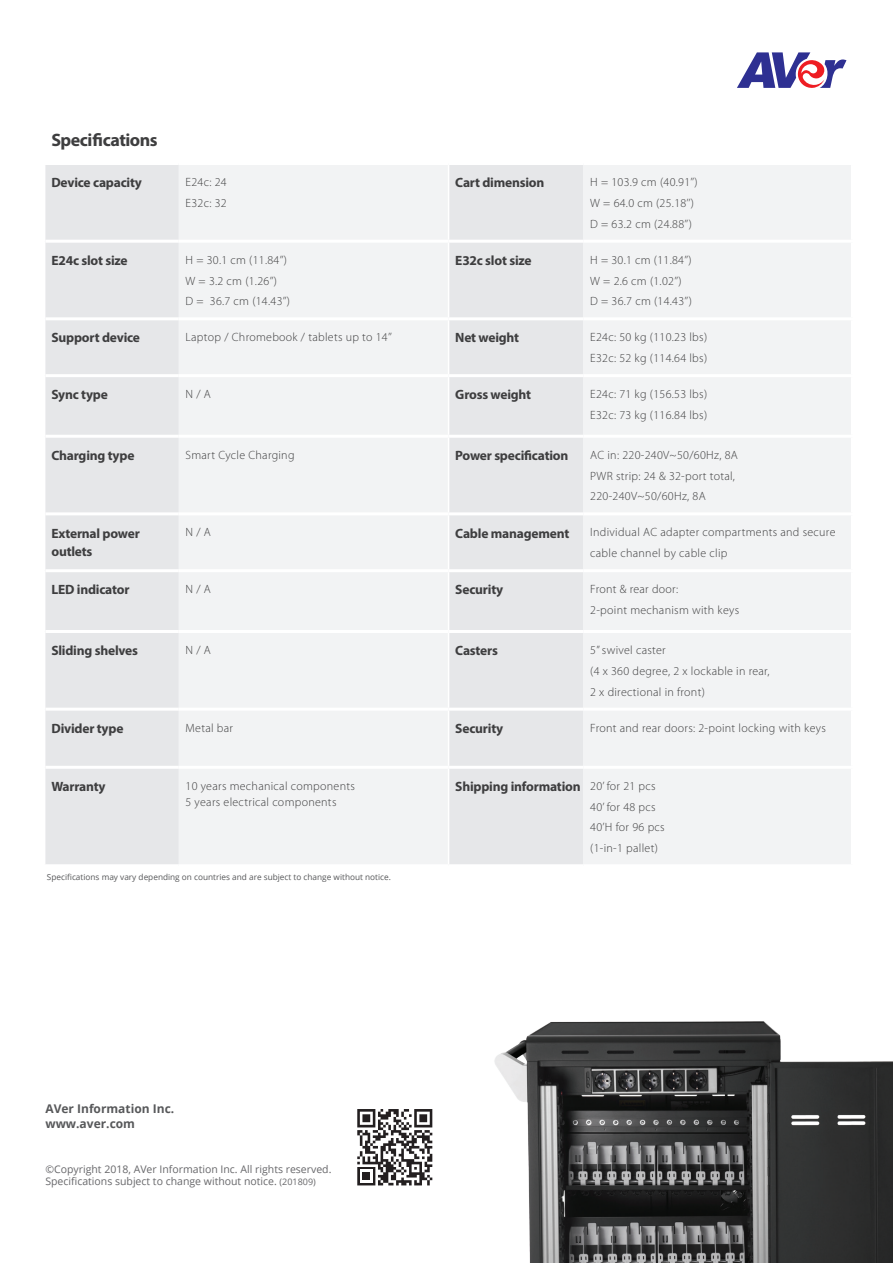
<style>
.page{position:relative;width:893px;height:1263px;background:#fff}
.page>*{position:absolute;margin:0;border:0;box-sizing:border-box;transform-origin:0 0}
.t1{font:700 18px "Myriad Pro";letter-spacing:-.03em;color:#3e3e3f}
.t2{font:700 13.5px/18px "Myriad Pro";letter-spacing:-.015em;color:#3e3e3f}
.t3{font:300 12px/20.9px "Myriad Pro";letter-spacing:.025em;color:#3e3e3f}
.t4{font:700 12px/14.4px "Open Sans";color:#57585a}
.t5{font:10.5px/12.6px "Open Sans";color:#67676a}
.t6{font:8.25px "Open Sans";color:#57585a}
.s1{font-weight:300;font-size:12px}
.s2{font-size:9px}
</style>
<div class="page">
<img style="left:494px;top:1021px;width:399px;height:242px">
<svg style="left:737px;top:52px;width:109px;height:36px"></svg>
<div style="left:45px;top:165px;width:134px;height:699px;background:#e6e7e9"></div>
<svg style="left:179px;top:165px;width:672px;height:699px;fill:#f2f3f4"></svg>
<hr style="left:448px;top:165px;width:1px;height:75px;background:#fff">
<hr style="left:448px;top:243px;width:1px;height:74px;background:#fff">
<hr style="left:448px;top:320px;width:1px;height:54px;background:#fff">
<hr style="left:448px;top:377px;width:1px;height:58px;background:#fff">
<hr style="left:448px;top:438px;width:1px;height:74px;background:#fff">
<hr style="left:448px;top:515px;width:1px;height:54px;background:#fff">
<hr style="left:448px;top:572px;width:1px;height:58px;background:#fff">
<hr style="left:448px;top:633px;width:1px;height:75px;background:#fff">
<hr style="left:448px;top:711px;width:1px;height:55px;background:#fff">
<hr style="left:448px;top:769px;width:1px;height:95px;background:#fff">
<hr style="left:45px;top:240px;width:134px;height:3px;background:#fff">
<hr style="left:179px;top:240px;width:270px;height:3px;background:#fff">
<hr style="left:449px;top:240px;width:134px;height:3px;background:#fff">
<hr style="left:583px;top:240px;width:271px;height:3px;background:#fff">
<hr style="left:45px;top:317px;width:134px;height:3px;background:#fff">
<hr style="left:179px;top:317px;width:270px;height:3px;background:#fff">
<hr style="left:449px;top:317px;width:134px;height:3px;background:#fff">
<hr style="left:583px;top:317px;width:271px;height:3px;background:#fff">
<hr style="left:45px;top:374px;width:134px;height:3px;background:#fff">
<hr style="left:179px;top:374px;width:270px;height:3px;background:#fff">
<hr style="left:449px;top:374px;width:134px;height:3px;background:#fff">
<hr style="left:583px;top:374px;width:271px;height:3px;background:#fff">
<hr style="left:45px;top:435px;width:134px;height:3px;background:#fff">
<hr style="left:179px;top:435px;width:270px;height:3px;background:#fff">
<hr style="left:449px;top:435px;width:134px;height:3px;background:#fff">
<hr style="left:583px;top:435px;width:271px;height:3px;background:#fff">
<hr style="left:45px;top:512px;width:134px;height:3px;background:#fff">
<hr style="left:179px;top:512px;width:270px;height:3px;background:#fff">
<hr style="left:449px;top:512px;width:134px;height:3px;background:#fff">
<hr style="left:583px;top:512px;width:271px;height:3px;background:#fff">
<hr style="left:45px;top:569px;width:134px;height:3px;background:#fff">
<hr style="left:179px;top:569px;width:270px;height:3px;background:#fff">
<hr style="left:449px;top:569px;width:134px;height:3px;background:#fff">
<hr style="left:583px;top:569px;width:271px;height:3px;background:#fff">
<hr style="left:45px;top:630px;width:134px;height:3px;background:#fff">
<hr style="left:179px;top:630px;width:270px;height:3px;background:#fff">
<hr style="left:449px;top:630px;width:134px;height:3px;background:#fff">
<hr style="left:583px;top:630px;width:271px;height:3px;background:#fff">
<hr style="left:45px;top:708px;width:134px;height:3px;background:#fff">
<hr style="left:179px;top:708px;width:270px;height:3px;background:#fff">
<hr style="left:449px;top:708px;width:134px;height:3px;background:#fff">
<hr style="left:583px;top:708px;width:271px;height:3px;background:#fff">
<hr style="left:45px;top:766px;width:134px;height:3px;background:#fff">
<hr style="left:179px;top:766px;width:270px;height:3px;background:#fff">
<hr style="left:449px;top:766px;width:134px;height:3px;background:#fff">
<hr style="left:583px;top:766px;width:271px;height:3px;background:#fff">
<div style="left:355px;top:1106px;width:80px;height:82px;background:linear-gradient(to right,#fff,#fff)"></div>
<svg style="left:357px;top:1109px;width:75px;height:76px"></svg>
<h1 class="t1" style="left:51px;top:128px;width:108px">Specifications</h1>
<p class="t2" style="left:51px;top:173px;width:92px">Device capacity</p>
<p class="t3" style="left:186px;top:172px;width:43px">E24c: 24<br>E32c: 32</p>
<p class="t2" style="left:455px;top:173px;width:91px">Cart dimension</p>
<p class="t3" style="left:590px;top:172px;width:109px">H = 103.9 cm (40.91’’)<br>W = 64.0 cm (25.18’’)<br>D = 63.2 cm (24.88’’)</p>
<p class="t2" style="left:51px;top:251px;width:78px">E24c slot size</p>
<p class="t3" style="left:186px;top:249px;width:106px">H = 30.1 cm (11.84’’)<br>W = 3.2 cm (1.26’’)<br>D = 36.7 cm (14.43’’)</p>
<p class="t2" style="left:455px;top:251px;width:78px">E32c slot size</p>
<p class="t3" style="left:590px;top:249px;width:103px">H = 30.1 cm (11.84’’)<br>W = 2.6 cm (1.02’’)<br>D = 36.7 cm (14.43’’)</p>
<p class="t2" style="left:51px;top:328px;width:90px">Support device</p>
<p class="t3" style="left:186px;top:327px;width:208px">Laptop / Chromebook / tablets up to 14’’</p>
<p class="t2" style="left:455px;top:328px;width:65px">Net weight</p>
<p class="t3" style="left:590px;top:327px;width:118px">E24c: 50 kg (110.23 lbs)<br>E32c: 52 kg (114.64 lbs)</p>
<p class="t2" style="left:51px;top:385px;width:58px">Sync type</p>
<p class="t3" style="left:186px;top:384px;width:27px">N / A</p>
<p class="t2" style="left:455px;top:385px;width:77px">Gross weight</p>
<p class="t3" style="left:590px;top:384px;width:118px">E24c: 71 kg (156.53 lbs)<br>E32c: 73 kg (116.84 lbs)</p>
<p class="t2" style="left:51px;top:446px;width:85px">Charging type</p>
<p class="t3" style="left:186px;top:444px;width:111px">Smart Cycle Charging</p>
<p class="t2" style="left:455px;top:446px;width:115px">Power specification</p>
<p class="t3" style="left:590px;top:444px;width:149px">AC in: 220-240V~50/60Hz, 8A<br>PWR strip: 24 &amp; 32-port total,<br>220-240V~50/60Hz, 8A</p>
<p class="t2" style="left:51px;top:523px;width:90px">External power outlets</p>
<p class="t3" style="left:186px;top:522px;width:27px">N / A</p>
<p class="t2" style="left:455px;top:523px;width:115px">Cable management</p>
<p class="t3" style="left:590px;top:522px;width:247px">Individual AC adapter compartments and secure cable channel by cable clip</p>
<p class="t2" style="left:51px;top:580px;width:80px">LED indicator</p>
<p class="t3" style="left:186px;top:579px;width:27px">N / A</p>
<p class="t2" style="left:455px;top:580px;width:49px">Security</p>
<p class="t3" style="left:590px;top:579px;width:151px">Front &amp; rear door:<br>2-point mechanism with keys</p>
<p class="t2" style="left:51px;top:641px;width:88px">Sliding shelves</p>
<p class="t3" style="left:186px;top:640px;width:27px">N / A</p>
<p class="t2" style="left:455px;top:641px;width:44px">Casters</p>
<p class="t3" style="left:590px;top:640px;width:181px">5” swivel caster<br>(4 x 360 degree, 2 x lockable in rear,<br>2 x directional in front)</p>
<p class="t2" style="left:51px;top:719px;width:74px">Divider type</p>
<p class="t3" style="left:186px;top:717px;width:49px">Metal bar</p>
<p class="t2" style="left:455px;top:719px;width:49px">Security</p>
<p class="t3" style="left:590px;top:717px;width:237px">Front and rear doors: 2-point locking with keys</p>
<p class="t2" style="left:51px;top:777px;width:56px">Warranty</p>
<p class="t3" style="left:186px;top:778px;width:171px;line-height:16.5px">10 years mechanical components<br>5 years electrical components</p>
<p class="t2" style="left:455px;top:777px;width:202px">Shipping information <span class="s1">20’ for 21 pcs</span></p>
<p class="t3" style="left:590px;top:796px;width:76px">40’ for 48 pcs<br>40’H for 96 pcs (1-in-1 pallet)</p>
<p class="t6" style="left:47px;top:871px;width:346px">Specifications may vary depending on countries and are subject to change without notice.</p>
<p class="t4" style="left:45px;top:1101px;width:130px">AVer Information Inc. www.aver.com</p>
<p class="t5" style="left:45px;top:1162px;width:288px">©Copyright 2018, AVer Information Inc. All rights reserved.<br>Specifications subject to change without notice. <span class="s2">(201809)</span></p>
</div>
